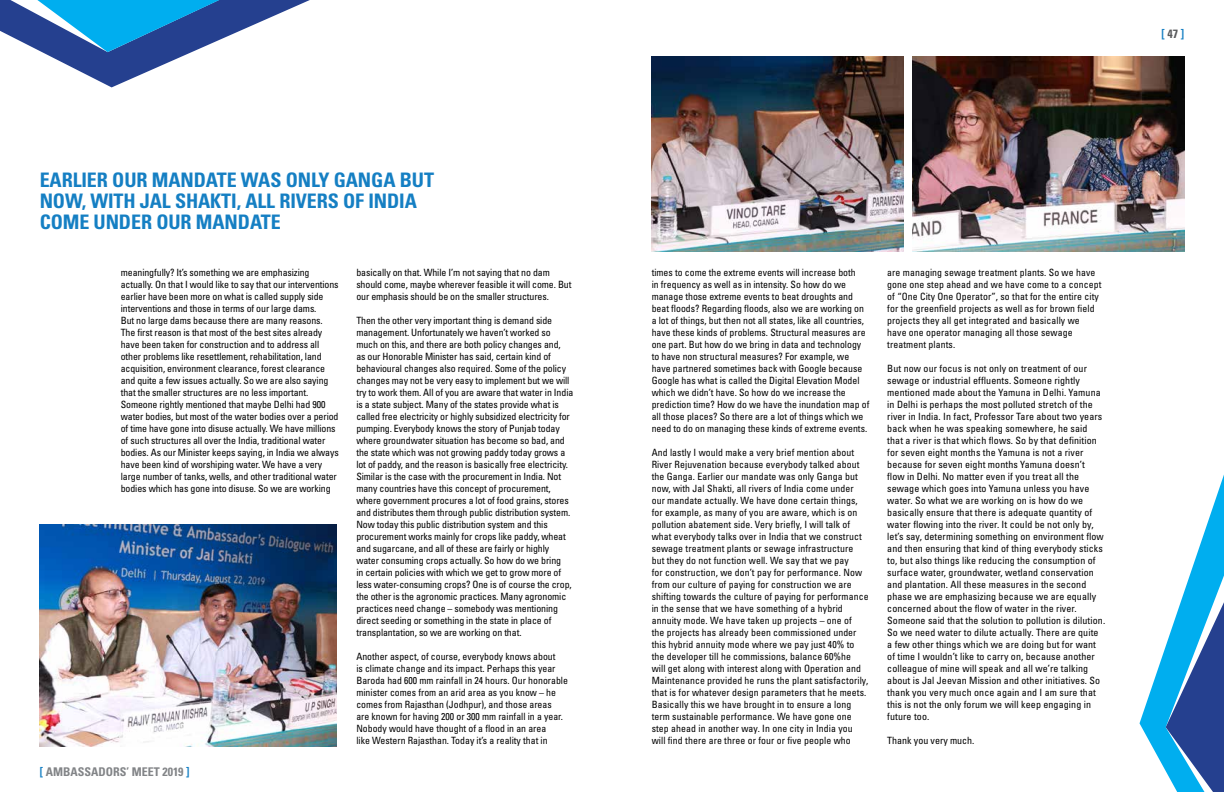
<style>
.page{position:relative;width:1224px;height:792px;background:#fff}
.page>*{position:absolute;margin:0;border:0;box-sizing:border-box;transform-origin:0 0}
.t1{font:700 condensed 20px "Univers LT Std";letter-spacing:-.005em;color:#157fc3}
.t2{font:700 condensed 12px "Univers LT Std";color:#828487}
.t3{font:700 condensed 12px "Univers LT Std";color:#157fc3}
.t4{font:condensed 10px/12px "Univers LT Std";color:#000}
.s1{color:#157fc3}
.s2{color:#58595b}
</style>
<div class="page">
<svg style="left:0;top:0;width:310px;height:87px"></svg>
<svg style="left:1140px;top:474px;width:84px;height:318px"></svg>
<img style="left:40px;top:525px;width:297px;height:222px">
<img style="left:652px;top:57px;width:252px;height:195px">
<img style="left:913px;top:57px;width:271px;height:195px">
<h1 class="t1" style="left:40px;top:168px;width:125px">EARLIER OUR MANDATE</h1>
<h1 class="t1" style="left:241px;top:168px;width:119px">WAS ON LY GANGA</h1>
<h1 class="t1" style="left:400px;top:168px;width:31px">BUT</h1>
<h1 class="t1" style="left:40px;top:189px;width:251px">NOW, WITH JAL SHAKTI, ALL RIVERS</h1>
<h1 class="t1" style="left:343px;top:189px;width:43px">OF INDIA</h1>
<h1 class="t1" style="left:40px;top:210px;width:25px">COME</h1>
<h1 class="t1" style="left:94px;top:210px;width:25px">UNDER</h1>
<h1 class="t1" style="left:156px;top:210px;width:53px">OUR MANDATE</h1>
<p class="t4" style="left:121px;top:266px;width:219px">meaningfully? It’s something we are emphasizing actually. On that I would like to say that our interventions earlier have been more on what is called supply side interventions and those in terms of our large dams.<br>But no large dams because there are many reasons.<br>The first reason is that most of the best sites already have been taken for construction and to address all other problems like resettlement, rehabilitation, land acquisition, environment clearance, forest clearance and quite a few issues actually. So we are also saying that the smaller structures are no less important.<br>Someone rightly mentioned that maybe Delhi had 900 water bodies, but most of the water bodies over a period of time have gone into disuse actually. We have millions of such structures all over the India, traditional water bodies. As our Minister keeps saying, in India we always have been kind of worshiping water. We have a very large number of tanks, wells, and other traditional water bodies which has gone into disuse. So we are working</p>
<p class="t4" style="left:652px;top:266px;width:219px">times to come the extreme events will increase both<br>in frequency as well as in intensity. So how do we manage those extreme events to beat droughts and beat floods? Regarding floods, also we are working on a lot of things, but then not all states, like all countries, have these kinds of problems. Structural measures are one part. But how do we bring in data and technology to have non structural measures? For example, we have partnered sometimes back with Google because Google has what is called the Digital Elevation Model which we didn’t have. So how do we increase the prediction time? How do we have the inundation map of all those places? So there are a lot of things which we need to do on managing these kinds of extreme events.</p>
<p class="t4" style="left:356px;top:266px;width:217px">basically on that. While I’m not saying that no dam should come, maybe wherever feasible it will come. But our emphasis should be on the smaller structures.</p>
<p class="t4" style="left:356px;top:314px;width:219px">Then the other very important thing is demand side management. U nfortunately we haven’t worked so much on this, and there are both policy changes and,<br>as our Honorable Minister has said, certain kind of behavioural changes also required. Some of the policy changes may not be very easy to implement but we will try to work them. All of you are aware that water in India is a state subject. Many of the states provide what is called free electricity or highly subsidized electricity for pumping. Everybody knows the story of Punjab today where groundwater situation has become so bad, and the state which was not growing paddy today grows a lot of paddy, and the reason is basically free electricity.<br>Similar is the case with the procurement in India. Not many countries have this concept of procurement, where government procures a lot of food grains, stores and distributes them through public distribution system.<br>Now today this public distribution system and this procurement works mainly for crops like paddy, wheat and sugarcane, and all of these are fairly or highly water consuming crops actually. So how do we bring<br>in certain policies with which we get to grow more of less water-consuming crops? One is of course the crop, the other is the agronomic practices. Many agronomic practices need change – somebody was mentioning direct seeding or something in the state in place of transplantation, so we are working on that.</p>
<p class="t4" style="left:356px;top:650px;width:213px">Another aspect, of course, everybody knows about<br>is climate change and its impact. Perhaps this year Baroda had 600 mm rainfall in 24 hours. Our honorable minister comes from an arid area as you know – he comes from Rajasthan (Jodhpur), and those areas<br>are known for having 200 or 300 mm rainfall in a year.<br>Nobody would have thought of a flood in an area<br>like Western Rajasthan. Today it’s a reality that in</p>
<p class="t4" style="left:652px;top:446px;width:218px">And lastly I would make a very brief mention about River Rejuvenation because everybody talked about the Ganga. Earlier our mandate was only Ganga but now, with Jal Shakti, all rivers of India come under our mandate actually. We have done certain things, for example, as many of you are aware, which is on pollution abatement side. Very briefly, I will talk of what everybody talks over in India that we construct sewage treatment plants or sewage infrastructure<br>but they do not function well. We say that we pay<br>for construction, we don’t pay for performance. Now from our culture of paying for construction we are shifting towards the culture of paying for performance in the sense that we have something of a hybrid annuity mode. We have taken up projects – one of<br>the projects has already been commissioned under this hybrid annuity mode where we pay just 40% to the developer till he commissions, balance 60%he<br>will get along with interest along with O peration and Maintenance provided he runs the plant satisfactorily, that is for whatever design parameters that he meets.<br>Basically this we have brought in to ensure a long term sustainable performance. We have gone one step ahead in another way. In one city in India you will find there are three or four or five people who</p>
<p class="t2" style="left:40px;top:764px;width:151px"><span class="s1">[</span> AMBASSADORS’ MEET 2019 <span class="s1">]</span></p>
<p class="t4" style="left:887px;top:266px;width:216px">are managing sewage treatment plants. So we have gone one step ahead and we have come to a concept of “O ne City O ne O perator”, so that for the entire city for the greenfield projects as well as for brown field projects they all get integrated and basically we have one operator managing all those sewage treatment plants.</p>
<p class="t4" style="left:887px;top:362px;width:220px">But now our focus is not only on treatment of our sewage or industrial effluents. Someone rightly mentioned made about the Yamuna in Delhi. Yamuna in Delhi is perhaps the most polluted stretch of the river in India. In fact, Professor Tare about two years back when he was speaking somewhere, he said that a river is that which flows. So by that definition for seven eight months the Yamuna is not a river because for seven eight months Yamuna doesn’t<br>flow in Delhi. No matter even if you treat all the sewage which goes into Yamuna unless you have water. So what we are working on is how do we basically ensure that there is adequate quantity of water flowing into the river. It could be not only by, let’s say, determining something on environment flow and then ensuring that kind of thing everybody sticks to, but also things like reducing the consumption of surface water, groundwater, wetland conservation and plantation. All these measures in the second phase we are emphasizing because we are equally concerned about the flow of water in the river.<br>Someone said that the solution to pollution is dilution.<br>So we need water to dilute actually. There are quite a few other things which we are doing but for want of time I wouldn’t like to carry on, because another colleague of mine will speak and all we’re talking about is Jal Jeevan Mission and other initiatives. So thank you very much once again and I am sure that this is not the only forum we will keep engaging in future too.</p>
<p class="t4" style="left:887px;top:734px;width:89px">Thank you very much.</p>
<p class="t3" style="left:1162px;top:26px;width:24px">[<span class="s2">47</span>]</p>
</div>
